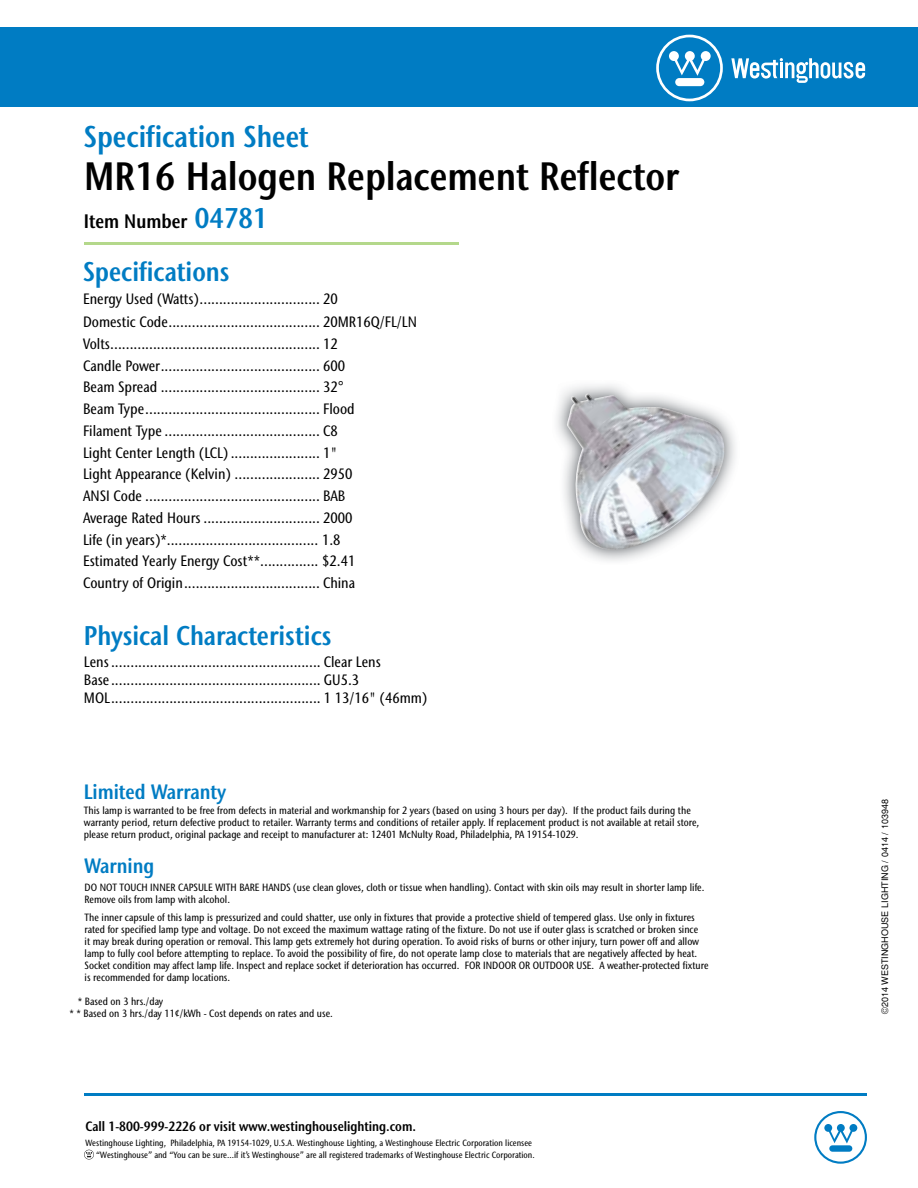
<style>
.page{position:relative;width:918px;height:1188px;background:#fff}
.page>*{position:absolute;margin:0;border:0;box-sizing:border-box;transform-origin:0 0}
.t1{font:600 condensed 39.45px "Stone Sans IIITC Std";color:#000}
.t2{font:600 condensed 30px "Stone Sans IIITC Std";color:#007cc3}
.t3{font:600 condensed 27px "Stone Sans IIITC Std";color:#007cc3}
.t4{font:600 condensed 20.7px "Stone Sans IIITC Std";color:#007cc3}
.t5{font:600 condensed 19.5px "Stone Sans IIITC Std";color:#000}
.t6{font:500 condensed 15px/21.8px "Stone Sans IIITC Std";color:#000}
.t7{font:600 condensed 13.5px "Stone Sans IIITC Std";color:#000}
.t8{font:500 condensed 10.5px/12px "Stone Sans IIITC Std";color:#000}
.t9{font:500 condensed 9px/12px "Stone Sans IIITC Std";color:#000;text-align:right}
.t10{font:9px "Helvetica";color:#000}
.s1{font-size:28.5px;color:#007cc3}
</style>
<div class="page">
<div style="left:0;top:27px;width:918px;height:80px;background:#007cc3"></div>
<svg style="left:656px;top:35px;width:67px;height:66px"></svg>
<svg style="left:731px;top:58px;width:134px;height:25px"></svg>
<hr style="left:84px;top:242px;width:375px;height:3px;background:#b4d88b">
<img style="left:566px;top:394px;width:162px;height:157px">
<svg style="left:84px;top:1150px;width:10px;height:10px"></svg>
<hr style="left:84px;top:1093px;width:782px;height:3px;background:#007cc3">
<svg style="left:814px;top:1111px;width:53px;height:53px"></svg>
<h2 class="t2" style="left:84px;top:118px;width:226px">Specification Sheet</h2>
<h1 class="t1" style="left:84px;top:152px;width:596px">MR16 Halogen Replacement Reflector</h1>
<h3 class="t5" style="left:84px;top:209px;width:185px">Item Number <span class="s1">04781</span></h3>
<h3 class="t3" style="left:83px;top:254px;width:148px">Specifications</h3>
<h3 class="t6" style="left:83px;top:287px;width:335px;line-height:23.2px">Energy Used (Watts) ............................... 20<br>Domestic Code ....................................... 20MR16Q/FL/LN</h3>
<p class="t6" style="left:83px;top:333px;width:274px">Volts ...................................................... 12<br>Candle Power ......................................... 600<br>Beam Spread ......................................... 32° Beam Type ............................................. Flood Filament Type ........................................ C8<br>Light Center Length (LCL) ....................... 1" Light Appearance (Kelvin) ...................... 2950<br>ANSI Code ............................................. BAB Average Rated Hours .............................. 2000<br>Life (in years)*....................................... 1.8<br>Estimated Yearly Energy Cost**............... $2.41<br>Country of Origin ................................... China</p>
<h3 class="t3" style="left:84px;top:619px;width:249px">Physical Characteristics</h3>
<p class="t6" style="left:84px;top:652px;width:345px;line-height:18.3px">Lens ...................................................... Clear Lens<br>Base ...................................................... GU5.3<br>MOL ...................................................... 1 13/16" (46mm)</p>
<h3 class="t4" style="left:84px;top:779px;width:144px">Limited Warranty</h3>
<p class="t8" style="left:84px;top:805px;width:617px">This lamp is warranted to be free from defects in material and workmanship for 2 years (based on using 3 hours per day). If the product fails during the warranty period, return defective product to retailer. Warranty terms and conditions of retailer apply. If replacement product is not available at retail store, please return product, original package and receipt to manufacturer at: 12401 McNulty Road, Philadelphia, PA 19154-1029.</p>
<h3 class="t4" style="left:85px;top:853px;width:71px">Warning</h3>
<p class="t8" style="left:85px;top:881px;width:621px">DO NOT TOUCH INNER CAPSULE WITH BARE HANDS (use clean gloves, cloth or tissue when handling). Contact with skin oils may result in shorter lamp life.<br>Remove oils from lamp with alcohol.</p>
<p class="t8" style="left:85px;top:911px;width:626px">The inner capsule of this lamp is pressurized and could shatter, use only in fixtures that provide a protective shield of tempered glass. Use only in fixtures rated for specified lamp type and voltage. Do not exceed the maximum wattage rating of the fixture. Do not use if outer glass is scratched or broken since<br>it may break during operation or removal. This lamp gets extremely hot during operation. To avoid risks of burns or other injury, turn power off and allow lamp to fully cool before attempting to replace. To avoid the possibility of fire, do not operate lamp close to materials that are negatively affected by heat.<br>Socket condition may affect lamp life. Inspect and replace socket if deterioration has occurred. FOR INDOOR OR OUTDOOR USE. A weather-protected fixture is recommended for damp locations.</p>
<p class="t8" style="left:69px;top:996px;width:265px;text-indent:8px">* Based on 3 hrs./day<br>* * Based on 3 hrs./day 11¢/kWh - Cost depends on rates and use.</p>
<p class="t7" style="left:86px;top:1118px;width:332px">Call 1-800-999-2226 or visit www.westinghouselighting.com.</p>
<p class="t9" style="left:86px;top:1137px;width:451px">Westinghouse Lighting, Philadelphia, PA 19154-1029, U.S.A. Westinghouse Lighting, a Westinghouse Electric Corporation licensee “Westinghouse” and “You can be sure...if it’s Westinghouse” are all registered trademarks of Westinghouse Electric Corporation.</p>
<p class="t10" style="left:880px;top:1014px;width:216px;rotate:-90deg">©2014 WESTINGHOUSE LIGHTING / 0414 / 103948</p>
</div>
